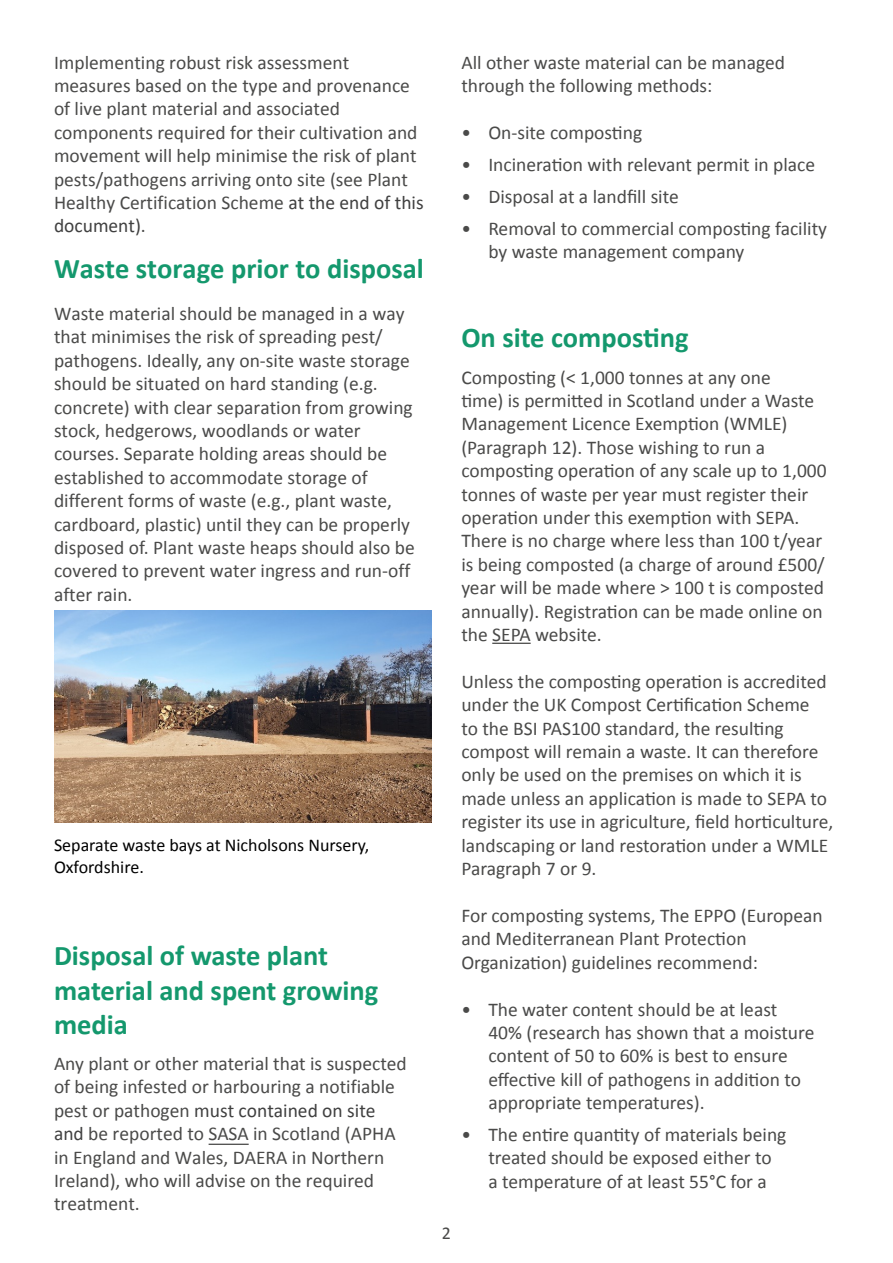
<style>
.page{position:relative;width:893px;height:1263px;background:#fff}
.page>*{position:absolute;margin:0;border:0;box-sizing:border-box;transform-origin:0 0}
.t1{font:700 28.5px/34.2px "Calibri";color:#14986d}
.t2{font:19.5px/23.4px "Calibri";color:#4a4a49}
.t3{font:18px/21.6px "Calibri";color:#000}
.t4{font:18px "Calibri";color:#4a4a49}
.s1{color:#404040}
</style>
<div class="page">
<hr style="left:492px;top:643px;width:39px;height:1px;background:#4a4a49">
<img style="left:54px;top:611px;width:378px;height:212px">
<hr style="left:209px;top:1144px;width:40px;height:1px;background:#4a4a49">
<p class="t2" style="left:54px;top:50px;width:371px">Implementing robust risk assessment measures based on the type and provenance of live plant material and associated components required for their cultivation and movement will help minimise the risk of plant pests/pathogens arriving onto site (see Plant Healthy Certification Scheme <span class="s1">at the end of this document)</span>.</p>
<h1 class="t1" style="left:54px;top:250px;width:371px">Waste storage prior to disposal</h1>
<p class="t2" style="left:54px;top:301px;width:362px">Waste material should be managed in a way that minimises the risk of spreading pest/ pathogens. Ideally, any on-site waste storage should be situated on hard standing (e.g. concrete) with clear separation from growing stock, hedgerows, woodlands or water courses. Separate holding areas should be established to accommodate storage of different forms of waste (e.g., plant waste, cardboard, plastic) until they can be properly disposed of. Plant waste heaps should also be covered to prevent water ingress and run-off after rain.</p>
<p class="t3" style="left:54px;top:834px;width:317px">Separate waste bays at Nicholsons Nursery,<br>Oxfordshire.</p>
<h1 class="t1" style="left:54px;top:937px;width:326px">Disposal of waste plant material and spent growing media</h1>
<p class="t2" style="left:54px;top:1051px;width:354px">Any plant or other material that is suspected of being infested or harbouring a notifiable pest or pathogen <span class="s1">must contained on site and</span> be reported to SASA in Scotland (APHA in England and Wales, DAERA in Northern Ireland), who will advise on the required treatment.</p>
<p class="t2" style="left:461px;top:50px;width:325px">All other waste material can be managed through the following methods:</p>
<p class="t2" style="left:461px;top:120px;width:182px">• On-site composting</p>
<p class="t2" style="left:461px;top:152px;width:355px">• Incineration with relevant permit in place</p>
<p class="t2" style="left:461px;top:184px;width:219px">• Disposal at a landfill site</p>
<p class="t2" style="left:488px;top:215px;width:340px;text-indent:-27px">• Removal to commercial composting facility by waste management company</p>
<h1 class="t1" style="left:461px;top:320px;width:229px">On site composting</h1>
<p class="t2" style="left:461px;top:365px;width:367px">Composting (&lt; 1,000 tonnes at any one<br>time) is permitted in Scotland under a Waste Management Licence Exemption (WMLE) (Paragraph 12). Those wishing to run a composting operation of any scale up to 1,000 tonnes of waste per year must register their operation under this exemption with SEPA.<br>There is no charge where less than 100 t/year is being composted (a charge of around £500/ year will be made where &gt; 100 t is composted annually). Registration can be made online on the SEPA website.</p>
<p class="t2" style="left:461px;top:669px;width:373px">Unless the composting operation is accredited under the UK Compost Certification Scheme<br>to the BSI PAS100 standard, the resulting compost will remain a waste. It can therefore only be used on the premises on which it is made unless an application is made to SEPA to register its use in agriculture, field horticulture, landscaping or land restoration under a WMLE Paragraph 7 or 9.</p>
<p class="t2" style="left:461px;top:903px;width:363px">For composting systems, The EPPO (European and Mediterranean Plant Protection<br>Organization) guidelines recommend:</p>
<p class="t2" style="left:488px;top:996px;width:328px;text-indent:-27px">• The water content should be at least 40% (research has shown that a moisture content of 50 to 60% is best to ensure effective kill of pathogens in addition to appropriate temperatures).</p>
<p class="t2" style="left:488px;top:1122px;width:300px;text-indent:-27px">• The entire quantity of materials being treated should be exposed either to<br>a temperature of at least 55°C for a</p>
<p class="t4" style="left:442px;top:1222px;width:11px">2</p>
</div>
